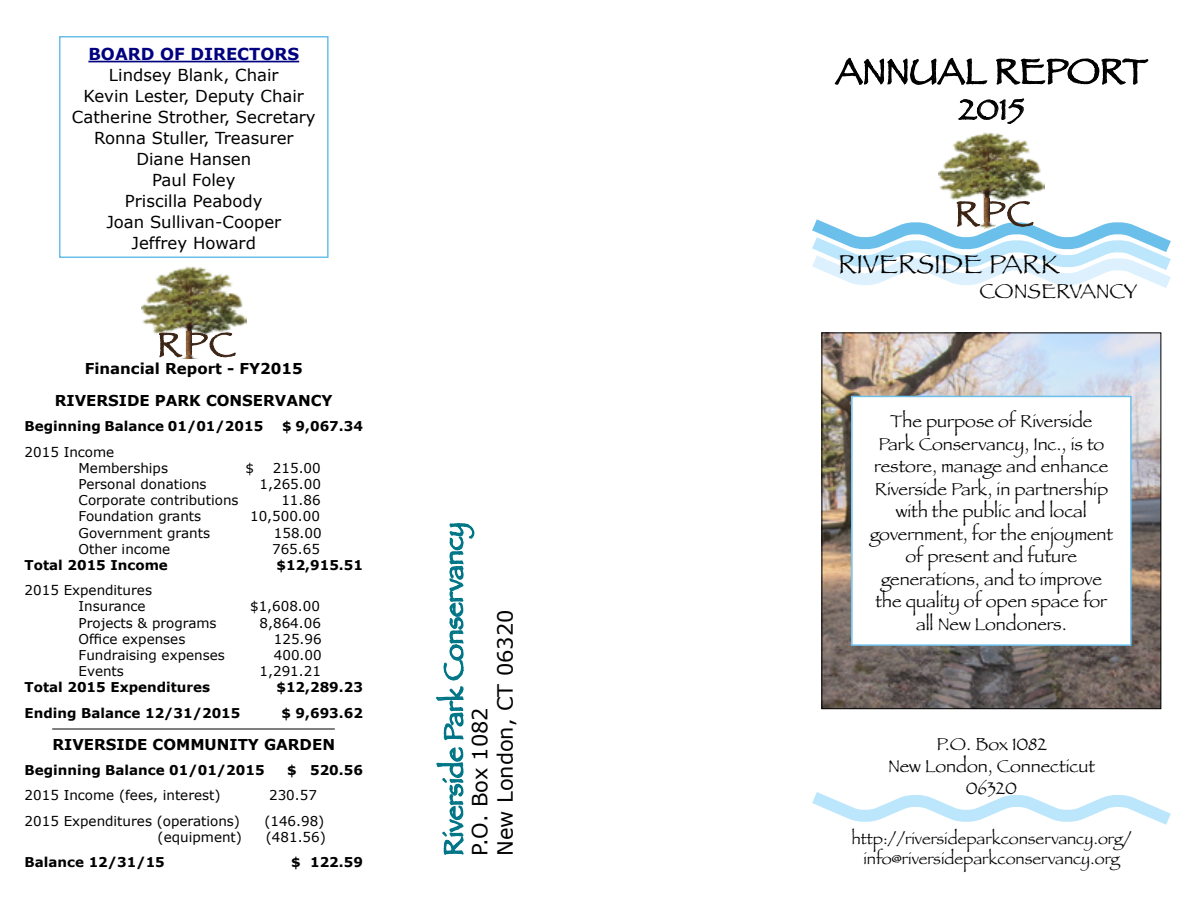
<style>
.page{position:relative;width:1188px;height:918px;background:#fff}
.page>*{position:absolute;margin:0;border:0;box-sizing:border-box;transform-origin:0 0}
.t1{font:36px "Papyrus";color:#000}
.t2{font:30px "Papyrus";color:#000;scale:1.15 1}
.t3{font:27px "Papyrus";letter-spacing:-.005em;color:#007687}
.t4{font:27px "Papyrus";color:#000}
.t5{font:21px/25.2px "Verdana";color:#000}
.t6{font:21px "Papyrus";color:#000}
.t7{font:18px/22.5px "Papyrus";color:#000;text-align:center}
.t8{font:16.5px/21px "Verdana";color:#000;text-align:center}
.t9{font:16.5px/19.8px "Papyrus";color:#000;text-align:center}
.t10{font:700 16.5px "Verdana";color:#000080}
.t11{font:700 15px/32.4px "Verdana";color:#000;text-align:center}
.t12{font:13.5px/16.2px "Verdana";color:#000}
.t13{font:700 13.5px "Verdana";color:#000}
</style>
<div class="page">
<img style="left:824px;top:335px;width:335px;height:372px">
<div style="left:822px;top:333px;width:339px;height:376px;border:1px solid #000"></div>
<svg style="left:812px;top:792px;width:359px;height:33px"></svg>
<div style="left:852px;top:396px;width:279px;height:249px;background:#fff"></div>
<div style="left:851px;top:396px;width:281px;height:250px;border:2px solid #6abfeb"></div>
<img style="left:939px;top:133px;width:105px;height:67px">
<svg style="left:812px;top:200px;width:359px;height:88px"></svg>
<svg style="left:834px;top:57px;width:315px;height:67px"></svg>
<hr style="left:88px;top:61px;width:211px;height:1px;background:#000080">
<div style="left:59px;top:36px;width:270px;height:222px;border:2px solid #6abfeb"></div>
<img style="left:141px;top:266px;width:105px;height:68px">
<svg style="left:159px;top:331px;width:77px;height:28px"></svg>
<svg style="left:436px;top:523px;width:39px;height:332px"></svg>
<hr style="left:52px;top:729px;width:283px;height:1px;background:#000">
<p class="t10" style="left:88px;top:44px;width:212px">Board of Directors</p>
<p class="t8" style="left:72px;top:64px;width:245px">Lindsey Blank, Chair<br>Kevin Lester, Deputy Chair<br>Catherine Strother, Secretary<br>Ronna Stuller, Treasurer<br>Diane Hansen<br>Paul Foley<br>Priscilla Peabody<br>Joan Sullivan-Cooper<br>Jeffrey Howard</p>
<p class="t11" style="left:55px;top:352px;width:278px">Financial Report - FY2015<br>Riverside Park Conservancy</p>
<p class="t13" style="left:25px;top:418px;width:240px">Beginning Balance 01/01/2015</p>
<p class="t13" style="left:282px;top:418px;width:82px">$ 9,067.34</p>
<p class="t12" style="left:79px;top:443px;width:91px;text-indent:-54px">2015 Income<br>Memberships</p>
<p class="t12" style="left:245px;top:459px;width:10px">$</p>
<p class="t12" style="left:273px;top:459px;width:49px">215.00</p>
<p class="t12" style="left:79px;top:476px;width:130px">Personal donations</p>
<p class="t12" style="left:260px;top:476px;width:63px">1,265.00</p>
<p class="t12" style="left:79px;top:492px;width:162px">Corporate contributions</p>
<p class="t12" style="left:281px;top:492px;width:41px">11.86</p>
<p class="t12" style="left:79px;top:508px;width:124px">Foundation grants</p>
<p class="t12" style="left:250px;top:508px;width:71px">10,500.00</p>
<p class="t12" style="left:79px;top:524px;width:133px">Government grants</p>
<p class="t12" style="left:274px;top:524px;width:49px">158.00</p>
<p class="t12" style="left:79px;top:540px;width:93px">Other income</p>
<p class="t12" style="left:272px;top:540px;width:49px">765.65</p>
<p class="t13" style="left:25px;top:557px;width:145px">Total 2015 Income</p>
<p class="t13" style="left:277px;top:557px;width:88px">$12,915.51</p>
<p class="t12" style="left:79px;top:582px;width:75px;text-indent:-54px">2015 Expenditures<br>Insurance</p>
<p class="t12" style="left:250px;top:598px;width:71px">$1,608.00</p>
<p class="t12" style="left:79px;top:614px;width:140px">Projects &amp; programs</p>
<p class="t12" style="left:260px;top:614px;width:63px">8,864.06</p>
<p class="t12" style="left:79px;top:630px;width:108px">Office expenses</p>
<p class="t12" style="left:274px;top:630px;width:49px">125.96</p>
<p class="t12" style="left:79px;top:647px;width:148px">Fundraising expenses</p>
<p class="t12" style="left:274px;top:647px;width:49px">400.00</p>
<p class="t12" style="left:79px;top:663px;width:47px">Events</p>
<p class="t12" style="left:260px;top:663px;width:63px">1,291.21</p>
<p class="t13" style="left:25px;top:679px;width:187px">Total 2015 Expenditures</p>
<p class="t13" style="left:276px;top:679px;width:88px">$12,289.23</p>
<p class="t13" style="left:25px;top:704px;width:217px">Ending Balance 12/31/2015</p>
<p class="t13" style="left:281px;top:704px;width:83px">$ 9,693.62</p>
<p class="t11" style="left:53px;top:728px;width:284px">Riverside Community Garden</p>
<p class="t13" style="left:25px;top:762px;width:242px">Beginning Balance 01/01/2015</p>
<p class="t13" style="left:287px;top:762px;width:77px">$ 520.56</p>
<p class="t12" style="left:25px;top:787px;width:198px">2015 Income (fees, interest)</p>
<p class="t12" style="left:269px;top:787px;width:49px">230.57</p>
<p class="t12" style="left:25px;top:812px;width:217px">2015 Expenditures (operations)</p>
<p class="t12" style="left:264px;top:812px;width:62px">(146.98)</p>
<p class="t12" style="left:158px;top:828px;width:86px">(equipment)</p>
<p class="t12" style="left:266px;top:828px;width:62px">(481.56)</p>
<p class="t13" style="left:25px;top:854px;width:142px">Balance 12/31/15</p>
<p class="t13" style="left:291px;top:854px;width:73px">$ 122.59</p>
<h3 class="t3" style="left:437px;top:856px;width:336px;rotate:-90deg">Riverside Park Conservancy</h3>
<h3 class="t5" style="left:467px;top:856px;width:248px;rotate:-90deg">P.O. Box 1082<br>New London, CT 06320</h3>
<h1 class="t1" style="left:836px;top:50px;width:288px">annual report</h1>
<h2 class="t2" style="left:959px;top:91px;width:59px">2015</h2>
<h3 class="t4" style="left:838px;top:248px;width:224px">Riverside Park</h3>
<h3 class="t6" style="left:979px;top:278px;width:159px">Conservancy</h3>
<p class="t7" style="left:870px;top:410px;width:245px">The purpose of Riverside<br>Park Conservancy, Inc., is to restore, manage and enhance<br>Riverside Park, in partnership with the public and local government, for the enjoyment of present and future generations, and to improve the quality of open space for all New Londoners.</p>
<h3 class="t7" style="left:888px;top:733px;width:209px;line-height:21.6px">P.O. Box 1082<br>New London, Connecticut<br>06320</h3>
<p class="t9" style="left:852px;top:828px;width:281px">http://riversideparkconservancy.org/ info@riversideparkconservancy.org</p>
</div>
